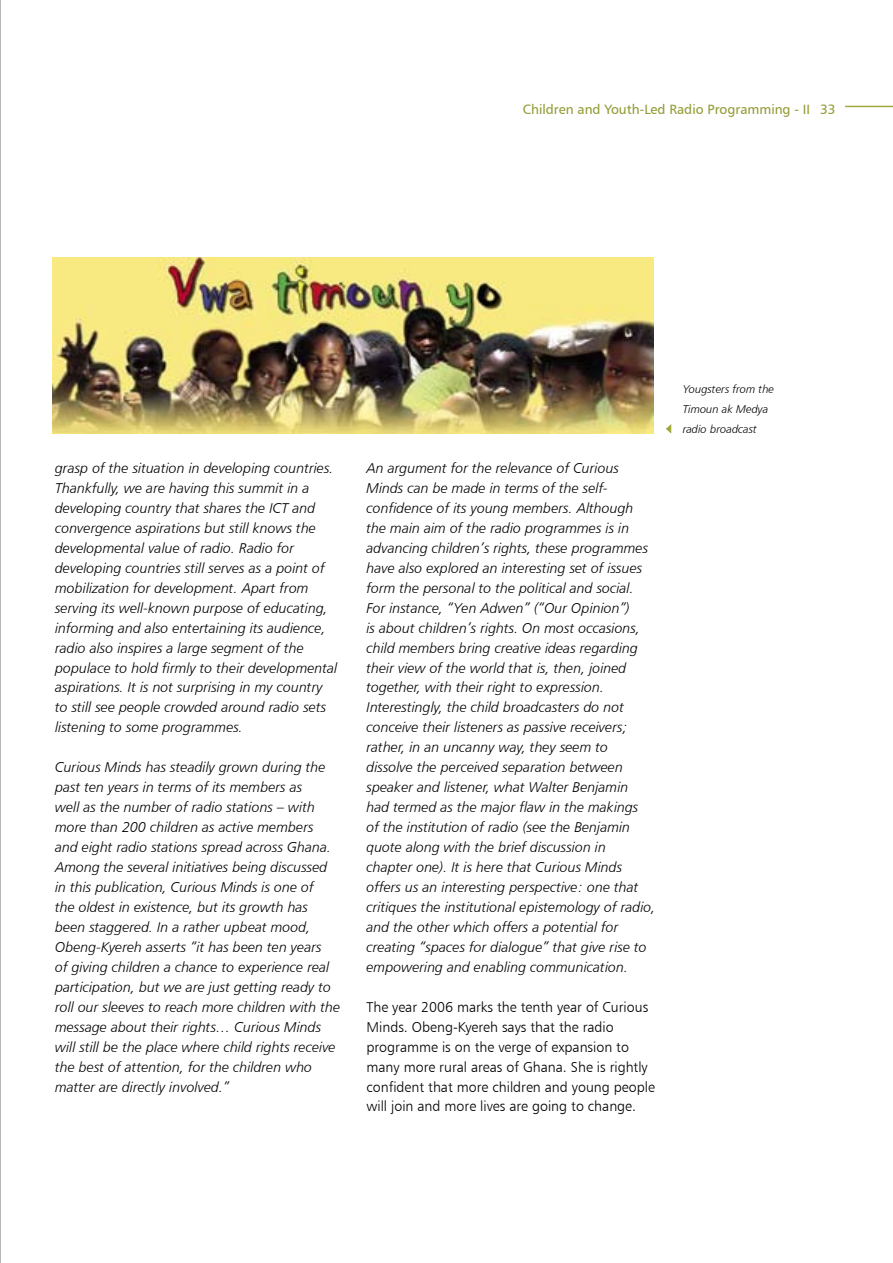
<style>
.page{position:relative;width:893px;height:1263px;background:#fff}
.page>*{position:absolute;margin:0;border:0;box-sizing:border-box;transform-origin:0 0}
.t1{font:14.25px/20px "Humanist 777 BT Light Italic B";color:#000}
.t2{font:14.25px/20px "Humanist 777 BT Light B";color:#000}
.t3{font:13.5px "Humanist 777 BT Roman B";color:#949b35}
.t4{font:11.25px/20px "Humanist 777 BT Light Italic B";color:#000}
</style>
<div class="page">
<hr style="left:845px;top:106px;width:48px;height:1px;background:#a1a93a">
<hr style="left:0;top:0;width:1px;height:1263px;background:#6f6f6f">
<img style="left:52px;top:258px;width:601px;height:176px">
<svg style="left:666px;top:424px;width:5px;height:10px"></svg>
<p class="t3" style="left:523px;top:101px;width:289px">Children and Youth-Led Radio Programming - II</p>
<p class="t3" style="left:820px;top:101px;width:17px">33</p>
<p class="t1" style="left:55px;top:458px;width:284px">grasp of the situation in developing countries.<br>Thankfully, we are having this summit in a developing country that shares the ICT and convergence aspirations but still knows the developmental value of radio. Radio for developing countries still serves as a point of mobilization for development. Apart from serving its well-known purpose of educating, informing and also entertaining its audience, radio also inspires a large segment of the populace to hold firmly to their developmental aspirations. It is not surprising in my country to still see people crowded around radio sets listening to some programmes.</p>
<p class="t1" style="left:55px;top:757px;width:287px">Curious Minds has steadily grown during the past ten years in terms of its members as<br>well as the number of radio stations – with more than 200 children as active members<br>and eight radio stations spread across Ghana.<br>Among the several initiatives being discussed in this publication, Curious Minds is one of<br>the oldest in existence, but its growth has been staggered. In a rather upbeat mood, Obeng-Kyereh asserts “it has been ten years<br>of giving children a chance to experience real participation, but we are just getting ready to roll our sleeves to reach more children with the message about their rights… Curious Minds will still be the place where child rights receive the best of attention, for the children who matter are directly involved.”</p>
<p class="t1" style="left:366px;top:458px;width:290px">An argument for the relevance of Curious Minds can be made in terms of the self&shy;confidence of its young members. Although the main aim of the radio programmes is in advancing children’s rights, these programmes have also explored an interesting set of issues form the personal to the political and social.<br>For instance, “Yen Adwen” (“Our Opinion”)<br>is about children’s rights. On most occasions, child members bring creative ideas regarding their view of the world that is, then, joined together, with their right to expression.<br>Interestingly, the child broadcasters do not conceive their listeners as passive receivers; rather, in an uncanny way, they seem to dissolve the perceived separation between speaker and listener, what Walter Benjamin<br>had termed as the major flaw in the makings<br>of the institution of radio (see the Benjamin quote along with the brief discussion in chapter one). It is here that Curious Minds offers us an interesting perspective: one that critiques the institutional epistemology of radio, and the other which offers a potential for creating “spaces for dialogue” that give rise to empowering and enabling communication.</p>
<p class="t2" style="left:366px;top:996px;width:290px">The year 2006 marks the tenth year of Curious Minds. Obeng-Kyereh says that the radio programme is on the verge of expansion to many more rural areas of Ghana. She is rightly confident that more children and young people will join and more lives are going to change.</p>
<p class="t4" style="left:683px;top:379px;width:93px">Yougsters from the<br>Timoun ak Medya radio broadcast</p>
</div>
